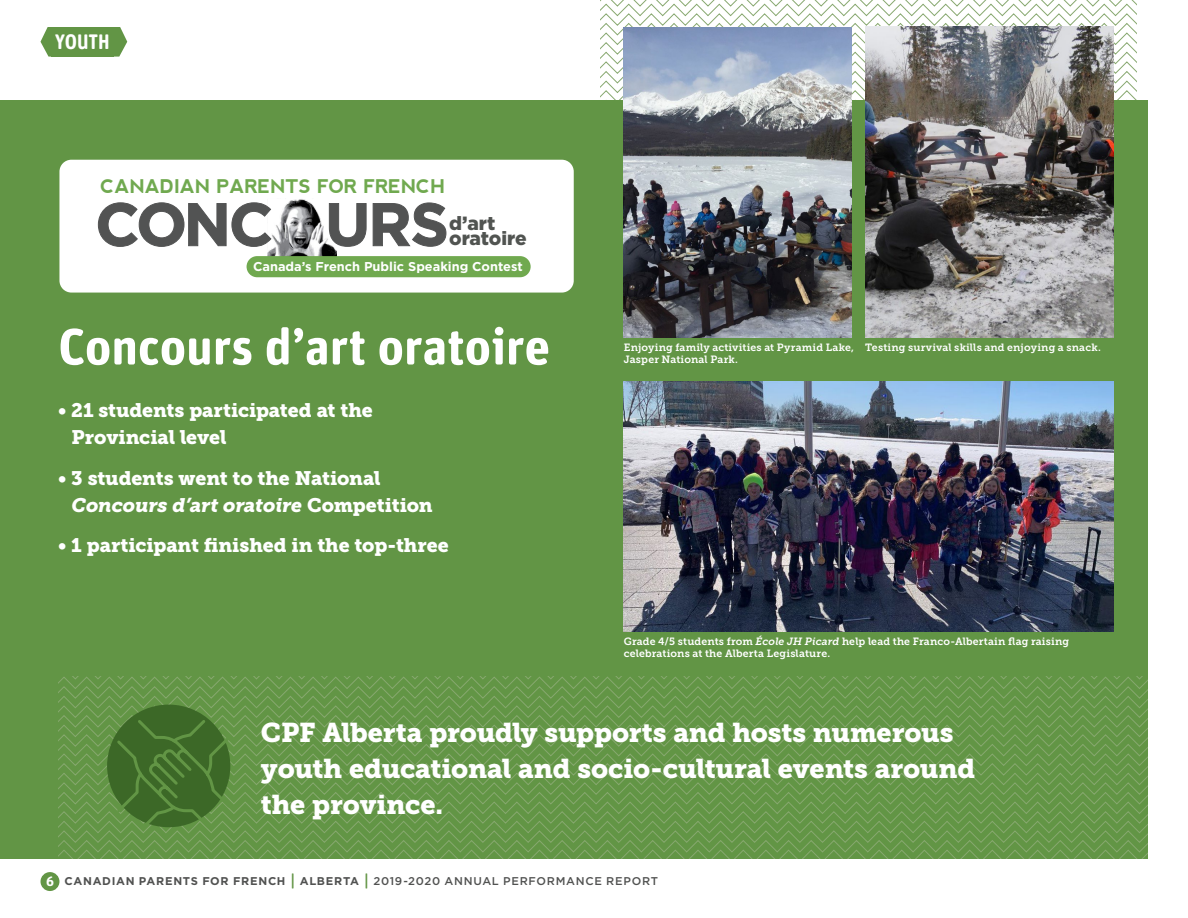
<style>
.page{position:relative;width:1188px;height:918px;background:#fff}
.page>*{position:absolute;margin:0;border:0;box-sizing:border-box;transform-origin:0 0}
.t1{font:700 60.15px "Gotham";letter-spacing:-.04em;color:#525353}
.t2{font:700 51px "Unit Rounded Pro";color:#fff}
.t3{font:27px/36px "Museo Slab 900";letter-spacing:-.005em;color:#fff}
.t4{font:700 21px "Unit Rounded Pro";letter-spacing:-.005em;color:#fff;scale:.91 1}
.t5{font:19.5px/27px "Museo Slab 900";letter-spacing:-.005em;color:#fff}
.t6{font:900 19.2px/14.9px "Gotham";color:#515451}
.t7{font:700 18.9px "nevis";letter-spacing:-.005em;color:#70a94f}
.t8{font:700 12.75px "Gotham";color:#fff}
.t9{font:500 11.25px "Gotham";letter-spacing:.06em;color:#515251}
.t10{font:10.5px/12px "Museo Slab 700";letter-spacing:.015em;color:#fff}
.s1{font-family:"Museo Slab 700"}
.s2{font-style:italic}
.s3{font-family:"Unit Rounded Pro";font-weight:700;font-size:13.5px;color:#fff}
.s4{font-weight:700}
.s5{font-family:"Unit Rounded Pro";font-weight:900;font-size:16.5px;color:#629545}
</style>
<div class="page">
<div style="left:41px;top:872px;width:18px;height:19px;background:#629545;border-radius:50%"></div>
<div style="left:0;top:100px;width:1148px;height:759px;background:#629545"></div>
<img style="left:41px;top:0;width:1107px;height:859px">
<h3 class="t4" style="left:55px;top:27px;width:62px">YOUTH</h3>
<h3 class="t7" style="left:100px;top:176px;width:346px">CANADIAN PARENTS FOR FRENCH</h3>
<h1 class="t1" style="left:95px;top:185px;width:355px">CONC URS</h1>
<h3 class="t6" style="left:449px;top:216px;width:79px">d’art oratoire</h3>
<p class="t8" style="left:253px;top:258px;width:271px">Canada’s French Public Speaking Contest</p>
<h2 class="t2" style="left:58px;top:310px;width:493px">Concours d’art oratoire</h2>
<h3 class="t5" style="left:72px;top:397px;width:303px;text-indent:-13px"><span class="s1">•</span> 21 students participated at the<br>Provincial level</h3>
<h3 class="t5" style="left:72px;top:464px;width:363px;text-indent:-13px"><span class="s1">•</span> 3 students went to the National<br><span class="s2">Concours d’art oratoire</span> Competition</h3>
<h3 class="t5" style="left:58px;top:532px;width:392px"><span class="s1">•</span> 1 participant finished in the top-three</h3>
<p class="t10" style="left:624px;top:341px;width:232px">Enjoying family activities at Pyramid Lake,<br>Jasper National Park.</p>
<p class="t10" style="left:865px;top:341px;width:237px">Testing survival skills and enjoying a snack.</p>
<p class="t10" style="left:624px;top:635px;width:447px">Grade 4/5 students from <span class="s2">École JH Picard</span> help lead the Franco-Albertain flag raising celebrations at the Alberta Legislature.</p>
<h3 class="t3" style="left:261px;top:715px;width:716px">CPF Alberta proudly supports and hosts numerous youth educational and socio-cultural events around the province.</h3>
<p class="t9" style="left:46px;top:875px;width:614px"><span class="s3">6</span> <span class="s4">CANADIAN PARENTS FOR FRENCH</span> <span class="s5">|</span> <span class="s4">ALBERTA</span> <span class="s5">|</span> 2019-2020 ANNUAL PERFORMANCE REPORT</p>
</div>
